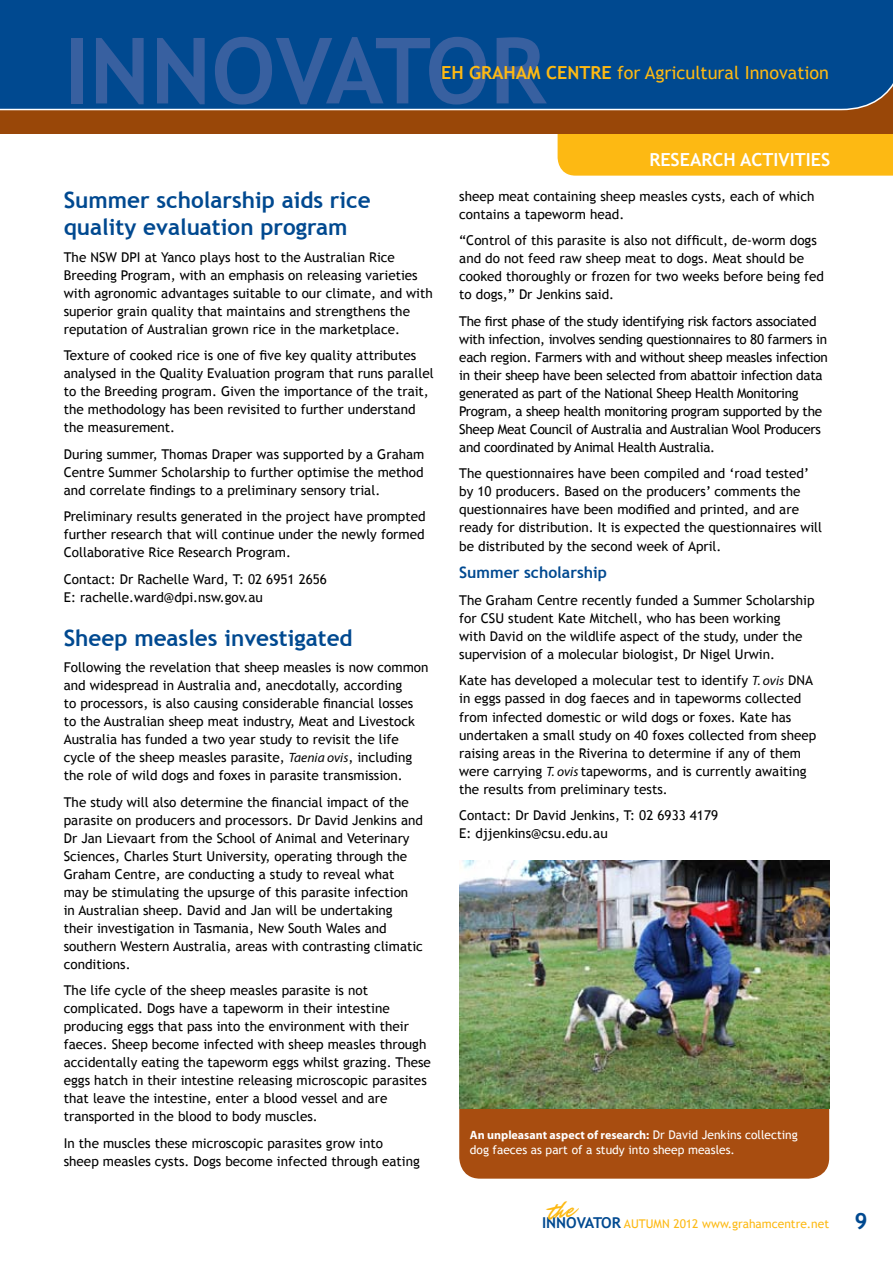
<style>
.page{position:relative;width:893px;height:1263px;background:#fff}
.page>*{position:absolute;margin:0;border:0;box-sizing:border-box;transform-origin:0 0}
.t1{font:700 91.5px "Trebuchet MS";color:#3860a0}
.GC_heading{font:700 22.5px/27px "Trebuchet MS";color:#004990}
.t2{font:18px "Trebuchet MS";color:#fdb913}
.GC_SECTION_HEADERS{font:700 18px "Trebuchet MS";color:#fff}
.GC_Body_text{font:700 15.75px "Trebuchet MS";color:#004990}
.GC_Body_text-2{font:13.5px/18px "Trebuchet MS";color:#000}
.GC_Body_text-3{font:13.5px/18px "Trebuchet MS";letter-spacing:-.02em;color:#000}
.GC_Captions{font:12px/14.4px "Trebuchet MS";color:#fff}
.t3{font:12px "Trebuchet MS";color:#fdb913}
.s1{font-weight:700}
.s2{font-family:"Myriad Pro";font-style:italic}
.s3{font-family:"Myriad Pro";font-weight:700}
.s4{font-weight:700;font-size:15px;color:#004990}
</style>
<div class="page">
<div style="left:558px;top:134px;width:335px;height:42px;background:#fdb913"></div>
<div style="left:0;top:0;width:893px;height:134px;background:#994708"></div>
<div style="left:0;top:0;width:893px;height:111px;background:#004990"></div>
<div style="left:459px;top:1041px;width:370px;height:138px;background:#a84d10;border-radius:21px"></div>
<img style="left:459px;top:861px;width:370px;height:247px">
<h1 class="t1" style="left:64px;top:14px;width:483px">INNOVATOR</h1>
<h3 class="t2" style="left:441px;top:62px;width:389px"><span class="s1">EH GRAHAM CENTRE</span> for Agricultural Innovation</h3>
<p class="GC_heading" style="left:64px;top:187px;width:308px">Summer scholarship aids rice quality evaluation program</p>
<p class="GC_Body_text-2" style="left:64px;top:248px;width:371px">The NSW DPI at Yanco plays host to the Australian Rice Breeding Program, with an emphasis on releasing varieties with agronomic advantages suitable to our climate, and with superior grain quality that maintains and strengthens the reputation of Australian grown rice in the marketplace.</p>
<p class="GC_Body_text-2" style="left:64px;top:346px;width:371px">Texture of cooked rice is one of five key quality attributes analysed in the Quality Evaluation program that runs parallel to the Breeding program. Given the importance of the trait, the methodology has been revisited to further understand the measurement.</p>
<p class="GC_Body_text-2" style="left:64px;top:445px;width:362px;text-align:justify">During summer, Thomas Draper was supported by a Graham Centre Summer Scholarship to further optimise the method and correlate findings to a preliminary sensory trial.</p>
<p class="GC_Body_text-2" style="left:64px;top:507px;width:363px;text-align:justify">Preliminary results generated in the project have prompted further research that will continue under the newly formed Collaborative Rice Research Program.</p>
<p class="GC_Body_text-2" style="left:64px;top:570px;width:265px">Contact: Dr Rachelle Ward, T: 02 6951 2656<br>E: rachelle.ward@dpi.nsw.gov.au</p>
<p class="GC_heading" style="left:64px;top:624px;width:290px">Sheep measles investigated</p>
<p class="GC_Body_text-2" style="left:64px;top:658px;width:366px">Following the revelation that sheep measles is now common and widespread in Australia and, anecdotally, according<br>to processors, is also causing considerable financial losses to the Australian sheep meat industry, Meat and Livestock Australia has funded a two year study to revisit the life cycle of the sheep measles parasite, <span class="s2">Taenia ovis</span>, including the role of wild dogs and foxes in parasite transmission.</p>
<p class="GC_Body_text-2" style="left:64px;top:793px;width:361px">The study will also determine the financial impact of the parasite on producers and processors. Dr David Jenkins and Dr Jan Lievaart from the School of Animal and Veterinary Sciences, Charles Sturt University, operating through the Graham Centre, are conducting a study to reveal what<br>may be stimulating the upsurge of this parasite infection<br>in Australian sheep. David and Jan will be undertaking their investigation in Tasmania, New South Wales and southern Western Australia, areas with contrasting climatic conditions.</p>
<p class="GC_Body_text-2" style="left:64px;top:981px;width:369px">The life cycle of the sheep measles parasite is not complicated. Dogs have a tapeworm in their intestine producing eggs that pass into the environment with their faeces. Sheep become infected with sheep measles through accidentally eating the tapeworm eggs whilst grazing. These eggs hatch in their intestine releasing microscopic parasites that leave the intestine, enter a blood vessel and are transported in the blood to body muscles.</p>
<p class="GC_Body_text-2" style="left:64px;top:1134px;width:358px">In the muscles these microscopic parasites grow into sheep measles cysts. Dogs become infected through eating</p>
<p class="GC_SECTION_HEADERS" style="left:649px;top:149px;width:182px">RESEARCH ACTIVITIES</p>
<p class="GC_Body_text-2" style="left:459px;top:187px;width:357px">sheep meat containing sheep measles cysts, each of which contains a tapeworm head.</p>
<p class="GC_Body_text-2" style="left:459px;top:231px;width:366px">“Control of this parasite is also not difficult, de-worm dogs and do not feed raw sheep meat to dogs. Meat should be cooked thoroughly or frozen for two weeks before being fed to dogs,” Dr Jenkins said.</p>
<p class="GC_Body_text-3" style="left:459px;top:312px;width:370px">The first phase of the study identifying risk factors associated with infection, involves sending questionnaires to 80 farmers in each region. Farmers with and without sheep measles infection in their sheep have been selected from abattoir infection data generated as part of the National Sheep Health Monitoring Program, a sheep health monitoring program supported by the Sheep Meat Council of Australia and Australian Wool Producers and coordinated by Animal Health Australia.</p>
<p class="GC_Body_text-2" style="left:459px;top:464px;width:364px">The questionnaires have been compiled and ‘road tested’ by 10 producers. Based on the producers’ comments the questionnaires have been modified and printed, and are ready for distribution. It is expected the questionnaires will be distributed by the second week of April.</p>
<p class="GC_Body_text" style="left:459px;top:563px;width:149px">Summer scholarship</p>
<p class="GC_Body_text-2" style="left:459px;top:591px;width:357px">The Graham Centre recently funded a Summer Scholarship for CSU student Kate Mitchell, who has been working<br>with David on the wildlife aspect of the study, under the supervision of a molecular biologist, Dr Nigel Urwin.</p>
<p class="GC_Body_text-2" style="left:459px;top:672px;width:359px">Kate has developed a molecular test to identify <span class="s2">T. ovis</span> DNA in eggs passed in dog faeces and in tapeworms collected from infected domestic or wild dogs or foxes. Kate has undertaken a small study on 40 foxes collected from sheep raising areas in the Riverina to determine if any of them were carrying <span class="s2">T. ovis</span> tapeworms, and is currently awaiting the results from preliminary tests.</p>
<p class="GC_Body_text-2" style="left:459px;top:806px;width:260px">Contact: Dr David Jenkins, T: 02 6933 4179<br>E: djjenkins@csu.edu.au</p>
<p class="GC_Captions" style="left:470px;top:1128px;width:329px"><span class="s3">An unpleasant aspect of research:</span> Dr David Jenkins collecting dog faeces as part of a study into sheep measles.</p>
<p class="t3" style="left:542px;top:1216px;width:289px"><span class="s4">INNOVATOR</span> AUTUMN 2012 www.grahamcentre.net</p>
<h2 class="GC_heading" style="left:854px;top:1208px;width:15px">9</h2>
</div>
